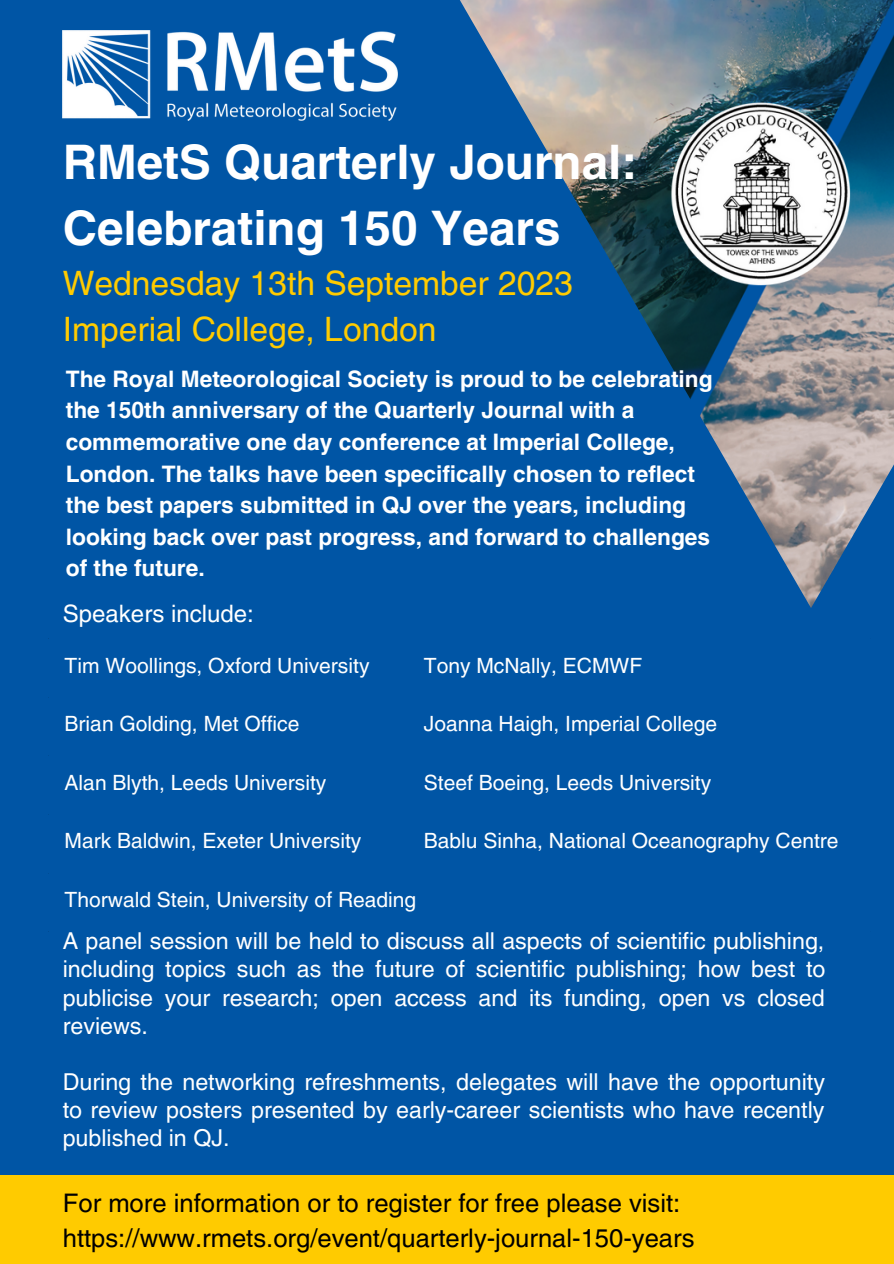
<style>
.page{position:relative;width:894px;height:1264px;background:#fff}
.page>*{position:absolute;margin:0;border:0;box-sizing:border-box;transform-origin:0 0}
.t1{font:700 47.7px/66.4px "Helvetica LT Pro";color:#fff}
.t2{font:33.6px "Helvetica LT Pro";color:#ffcb00}
.t3{font:25.65px/35px "Helvetica LT Pro";color:#000}
.t4{font:24px "Helvetica LT Pro";color:#fff}
.t5{font:23.25px/28.2px "Helvetica LT Pro";color:#fff;text-align:justify}
.t6{font:700 22.8px/31.5px "Helvetica LT Pro";color:#fff}
.t7{font:21px "Helvetica LT Pro";color:#fff}
</style>
<div class="page">
<div style="left:0;top:0;width:893px;height:1263px;background:#0055a5"></div>
<img style="left:460px;top:0;width:433px;height:608px">
<img style="left:63px;top:31px;width:334px;height:90px">
<div style="left:0;top:1175px;width:893px;height:88px;background:#ffcb00"></div>
<img style="left:655px;top:99px;width:199px;height:186px">
<p class="t1" style="left:63px;top:133px;width:576px">RMetS Quarterly Journal:<br>Celebrating 150 Years</p>
<p class="t2" style="left:63px;top:271px;width:511px">Wednesday 13th September 2023</p>
<p class="t2" style="left:63px;top:317px;width:375px">Imperial College, London</p>
<p class="t6" style="left:66px;top:365px;width:648px">The Royal Meteorological Society is proud to be celebrating the 150th anniversary of the Quarterly Journal with a commemorative one day conference at Imperial College, London. The talks have been specifically chosen to reflect the best papers submitted in QJ over the years, including looking back over past progress, and forward to challenges of the future.</p>
<p class="t4" style="left:63px;top:604px;width:192px">Speakers include:</p>
<p class="t7" style="left:65px;top:657px;width:306px">Tim Woollings, Oxford University</p>
<p class="t7" style="left:423px;top:657px;width:220px">Tony McNally, ECMWF</p>
<p class="t7" style="left:65px;top:716px;width:236px">Brian Golding, Met Office</p>
<p class="t7" style="left:423px;top:716px;width:295px">Joanna Haigh, Imperial College</p>
<p class="t7" style="left:65px;top:774px;width:263px">Alan Blyth, Leeds University</p>
<p class="t7" style="left:423px;top:774px;width:289px">Steef Boeing, Leeds University</p>
<p class="t7" style="left:65px;top:833px;width:298px">Mark Baldwin, Exeter University</p>
<p class="t7" style="left:423px;top:833px;width:416px">Bablu Sinha, National Oceanography Centre</p>
<p class="t7" style="left:65px;top:891px;width:353px">Thorwald Stein, University of Reading</p>
<p class="t5" style="left:63px;top:929px;width:764px">A panel session will be held to discuss all aspects of scientific publishing, including topics such as the future of scientific publishing; how best to publicise your research; open access and its funding, open vs closed reviews.</p>
<p class="t5" style="left:63px;top:1069px;width:763px">During the networking refreshments, delegates will have the opportunity to review posters presented by early-career scientists who have recently published in QJ.</p>
<p class="t3" style="left:63px;top:1187px;width:633px">For more information or to register for free please visit: https://www.rmets.org/event/quarterly-journal-150-years</p>
</div>
